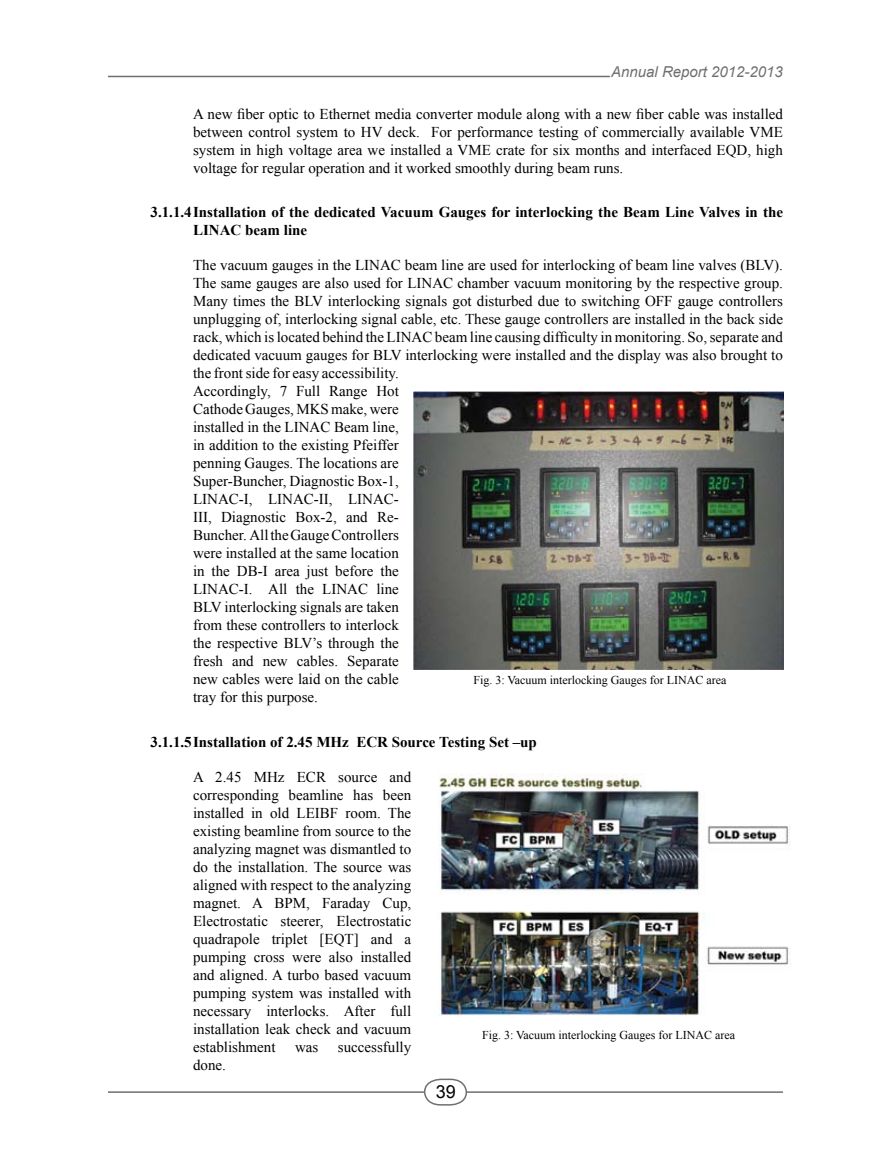
<style>
.page{position:relative;width:891px;height:1161px;background:#fff}
.page>*{position:absolute;margin:0;border:0;box-sizing:border-box;transform-origin:0 0}
.t1{font:18px "Arial";color:#000}
.t2{font:15px/18px "Times New Roman";color:#000;text-align:justify}
.t3{font:700 15px/18px "Times New Roman";color:#000}
.t4{font:italic 15px "Arial";color:#6d6f71}
.t5{font:12px "Times New Roman";color:#000}
</style>
<div class="page">
<hr style="left:108px;top:76px;width:502px;height:1px;background:#6d6f71">
<hr style="left:108px;top:1091px;width:675px;height:2px;background:#6d6f71">
<svg style="left:423px;top:1078px;width:45px;height:28px"></svg>
<img style="left:414px;top:392px;width:369px;height:278px">
<img style="left:438px;top:774px;width:353px;height:241px">
<p class="t4" style="left:611px;top:62px;width:173px">Annual Report 2012-2013</p>
<p class="t2" style="left:193px;top:105px;width:591px">A new fiber optic to Ethernet media converter module along with a new fiber cable was installed between control system to HV deck. For performance testing of commercially available VME system in high voltage area we installed a VME crate for six months and interfaced EQD, high voltage for regular operation and it worked smoothly during beam runs.</p>
<p class="t3" style="left:193px;top:203px;width:591px;text-indent:-43px">3.1.1.4Installation of the dedicated Vacuum Gauges for interlocking the Beam Line Valves in the<br>LINAC beam line</p>
<p class="t2" style="left:193px;top:256px;width:591px;text-align:left">The vacuum gauges in the LINAC beam line are used for interlocking of beam line valves (BLV).<br>The same gauges are also used for LINAC chamber vacuum monitoring by the respective group.<br>Many times the BLV interlocking signals got disturbed due to switching OFF gauge controllers unplugging of, interlocking signal cable, etc. These gauge controllers are installed in the back side rack, which is located behind the LINAC beam line causing difficulty in monitoring. So, separate and dedicated vacuum gauges for BLV interlocking were installed and the display was also brought to the front side for easy accessibility.<br>Accordingly, 7 Full Range Hot<br>Cathode Gauges, MKS make, were<br>installed in the LINAC Beam line,<br>in addition to the existing Pfeiffer<br>penning Gauges. The locations are<br>Super-Buncher, Diagnostic Box-1,<br>LINAC-I, LINAC-II, LINAC-<br>III, Diagnostic Box-2, and Re-<br>Buncher. All the Gauge Controllers<br>were installed at the same location<br>in the DB-I area just before the<br>LINAC-I. All the LINAC line<br>BLV interlocking signals are taken<br>from these controllers to interlock<br>the respective BLV’s through the<br>fresh and new cables. Separate<br>new cables were laid on the cable<br>tray for this purpose.</p>
<p class="t3" style="left:151px;top:732px;width:388px">3.1.1.5Installation of 2.45 MHz ECR Source Testing Set –up</p>
<p class="t2" style="left:193px;top:768px;width:220px">A 2.45 MHz ECR source and corresponding beamline has been installed in old LEIBF room. The existing beamline from source to the analyzing magnet was dismantled to do the installation. The source was aligned with respect to the analyzing magnet. A BPM, Faraday Cup, Electrostatic steerer, Electrostatic quadrapole triplet [EQT] and a pumping cross were also installed and aligned. A turbo based vacuum pumping system was installed with necessary interlocks. After full installation leak check and vacuum establishment</p>
<p class="t5" style="left:474px;top:672px;width:255px">Fig. 3: Vacuum interlocking Gauges for LINAC area</p>
<p class="t5" style="left:482px;top:1026px;width:255px">Fig. 3: Vacuum interlocking Gauges for LINAC area</p>
<p class="t2" style="left:295px;top:1038px;width:25px">was</p>
<p class="t2" style="left:338px;top:1038px;width:75px">successfully</p>
<p class="t2" style="left:193px;top:1056px;width:34px">done.</p>
<p class="t1" style="left:436px;top:1080px;width:22px">39</p>
</div>
